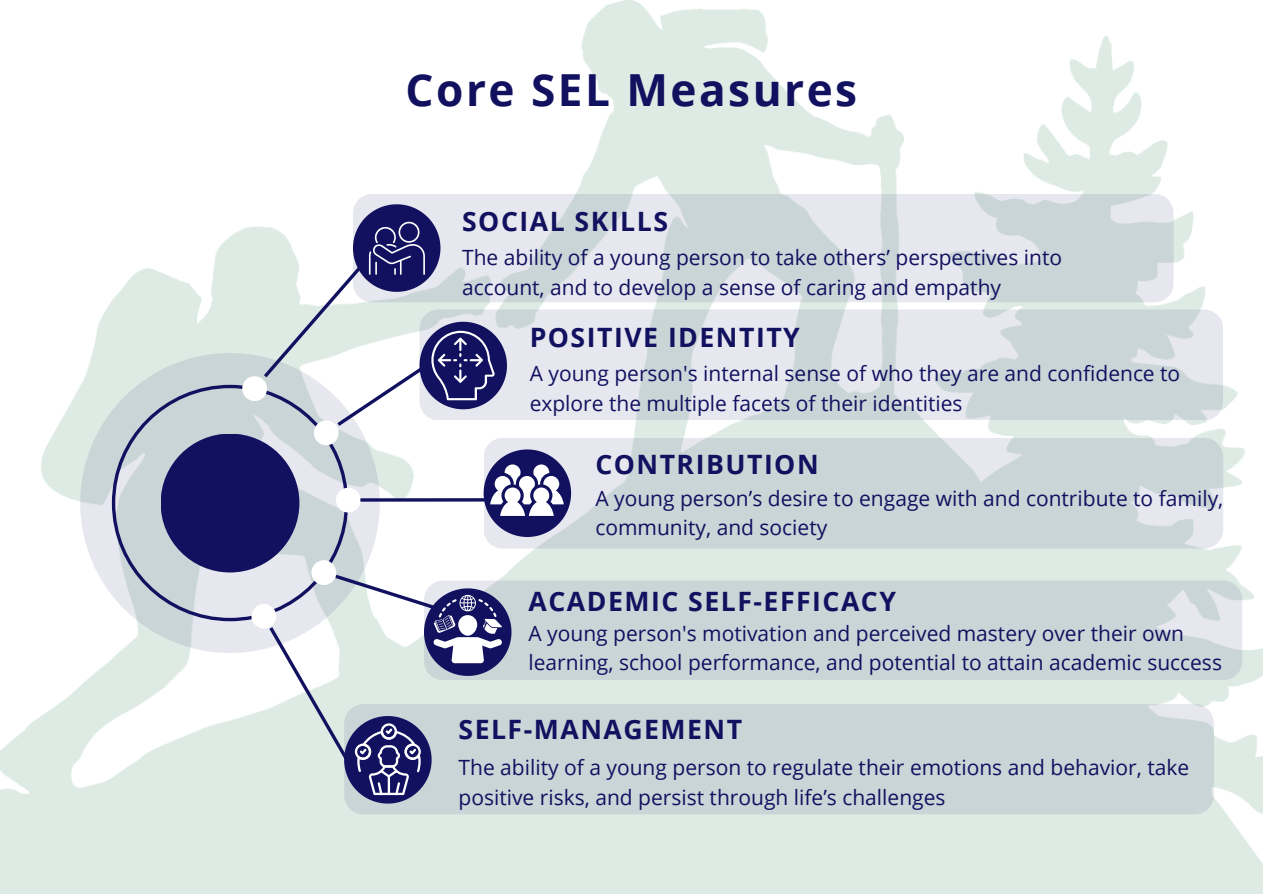
<style>
.page{position:relative;width:1263px;height:894px;background:#fff}
.page>*{position:absolute;margin:0;border:0;box-sizing:border-box;transform-origin:0 0}
.t1{font:700 44.1px "Open Sans";letter-spacing:.055em;color:#111160}
.t2{font:700 26.7px "Open Sans";letter-spacing:.055em;color:#111160}
.t3{font:21px/29.2px "Open Sans";color:#111160}
</style>
<div class="page">
<img style="left:0;top:0;width:1263px;height:893px">
<svg style="left:80px;top:353px;width:300px;height:299px;background:#d5dce1"></svg>
<svg style="left:112px;top:384px;width:236px;height:237px;background:#c3ccd4"></svg>
<div style="left:161px;top:433px;width:138px;height:139px;background:#111160;border-radius:50%"></div>
<svg style="left:353px;top:194px;width:821px;height:108px;background:#d6dde1"></svg>
<svg style="left:419px;top:309px;width:804px;height:111px;background:#d7dde2"></svg>
<div style="left:424px;top:580px;width:818px;height:100px;background:#c9d5d7;border-radius:19px"></div>
<div style="left:344px;top:704px;width:870px;height:110px;background:#c9d5d7;border-radius:19px"></div>
<svg style="left:484px;top:437px;width:739px;height:111px;background:#cdd7da"></svg>
<svg style="left:247px;top:560px;width:264px;height:243px"></svg>
<svg style="left:242px;top:204px;width:329px;height:333px"></svg>
<p class="t1" style="left:406px;top:59px;width:453px">Core SEL Measures</p>
<p class="t2" style="left:462px;top:203px;width:207px">SOCIAL SKILLS</p>
<h2 class="t3" style="left:462px;top:242px;width:601px">The ability of a young person to take others’ perspectives into account, and to develop a sense of caring and empathy</h2>
<h1 class="t2" style="left:530px;top:318px;width:272px">POSITIVE IDENTITY</h1>
<p class="t3" style="left:530px;top:358px;width:652px">A young person's internal sense of who they are and confidence to explore the multiple facets of their identities</p>
<p class="t2" style="left:595px;top:445px;width:225px">CONTRIBUTION</p>
<p class="t3" style="left:595px;top:482px;width:629px">A young person’s desire to engage with and contribute to family, community, and society</p>
<h2 class="t2" style="left:529px;top:582px;width:369px">ACADEMIC SELF-EFFICACY</h2>
<p class="t3" style="left:529px;top:618px;width:695px">A young person's motivation and perceived mastery over their own learning, school performance, and potential to attain academic success</p>
<p class="t2" style="left:458px;top:710px;width:285px">SELF-MANAGEMENT</p>
<p class="t3" style="left:458px;top:752px;width:732px">The ability of a young person to regulate their emotions and behavior, take positive risks, and persist through life’s challenges</p>
</div>
